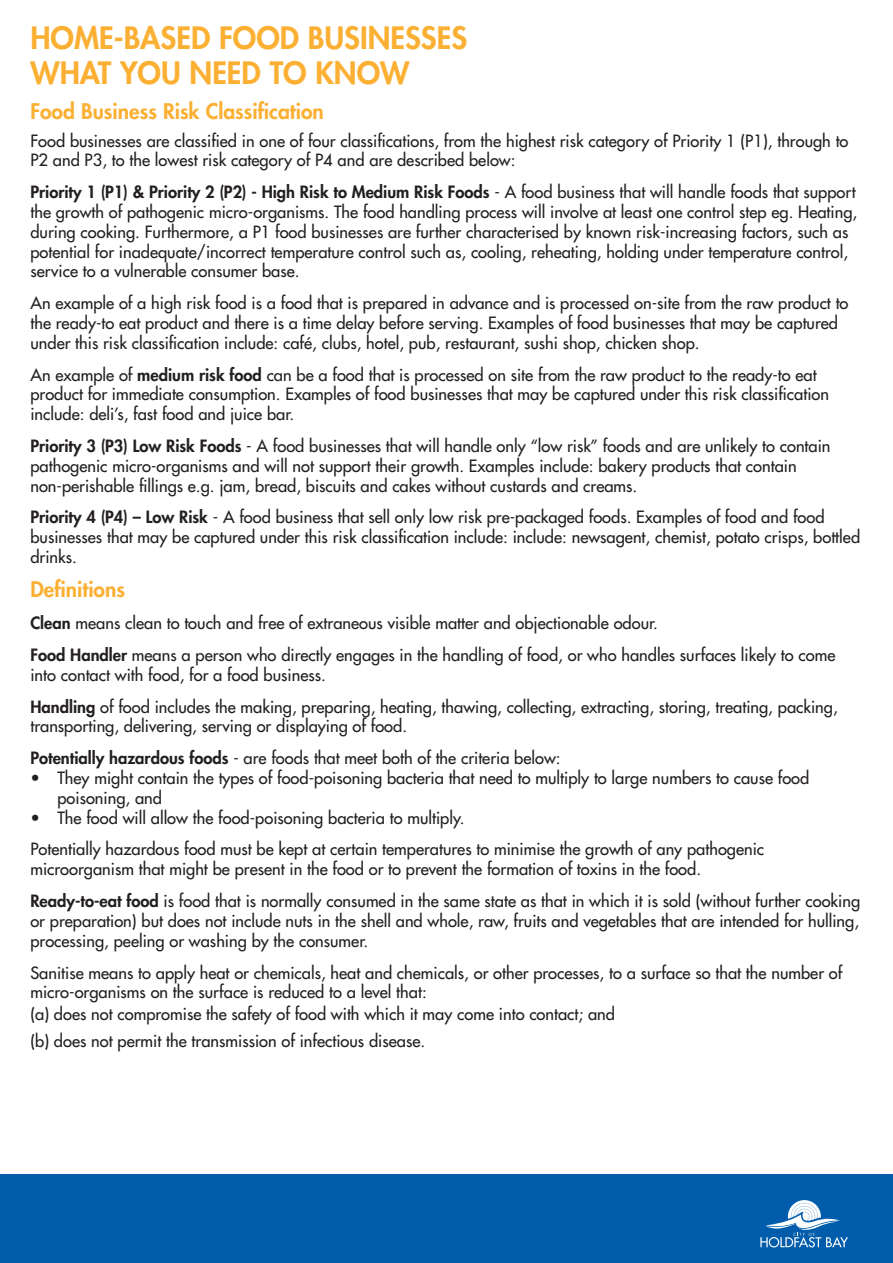
<style>
.page{position:relative;width:893px;height:1263px;background:#fff}
.page>*{position:absolute;margin:0;border:0;box-sizing:border-box;transform-origin:0 0}
.t1{font:800 30px/34.5px "Futura Std";color:#fbb033}
.t2{font:800 21px "Futura Std";color:#fbb033}
.t3{font:500 16.5px/19.8px "Futura Std";color:#231f20}
.s1{font-weight:800}
</style>
<div class="page">
<div style="left:0;top:1174px;width:893px;height:89px;background:#015dab"></div>
<svg style="left:760px;top:1200px;width:88px;height:47px"></svg>
<p class="t1" style="left:30px;top:21px;width:438px">HOME-BASED FOOD BUSINESSES<br>WHAT YOU NEED TO KNOW</p>
<p class="t2" style="left:30px;top:98px;width:295px">Food Business Risk Classification</p>
<p class="t3" style="left:30px;top:131px;width:820px">Food businesses are classified in one of four classifications, from the highest risk category of Priority 1 (P1), through to<br>P2 and P3, to the lowest risk category of P4 and are described below:</p>
<p class="t3" style="left:30px;top:182px;width:828px"><span class="s1">Priority 1 (P1) &amp; Priority 2 (P2) - High Risk to Medium Risk Foods</span> - A food business that will handle foods that support the growth of pathogenic micro-organisms. The food handling process will involve at least one control step eg. Heating, during cooking. Furthermore, a P1 food businesses are further characterised by known risk-increasing factors, such as potential for inadequate/incorrect temperature control such as, cooling, reheating, holding under temperature control, service to a vulnerable consumer base.</p>
<p class="t3" style="left:30px;top:293px;width:820px">An example of a high risk food is a food that is prepared in advance and is processed on-site from the raw product to the ready-to eat product and there is a time delay before serving. Examples of food businesses that may be captured under this risk classification include: café, clubs, hotel, pub, restaurant, sushi shop, chicken shop.</p>
<p class="t3" style="left:30px;top:365px;width:800px">An example of <span class="s1">medium risk food</span> can be a food that is processed on site from the raw product to the ready-to eat product for immediate consumption. Examples of food businesses that may be captured under this risk classification include: deli’s, fast food and juice bar.</p>
<p class="t3" style="left:30px;top:436px;width:802px"><span class="s1">Priority 3 (P3) Low Risk Foods</span> - A food businesses that will handle only “low risk” foods and are unlikely to contain pathogenic micro-organisms and will not support their growth. Examples include: bakery products that contain non-perishable fillings e.g. jam, bread, biscuits and cakes without custards and creams.</p>
<p class="t3" style="left:30px;top:507px;width:831px"><span class="s1">Priority 4 (P4) – Low Risk</span> - A food business that sell only low risk pre-packaged foods. Examples of food and food businesses that may be captured under this risk classification include: include: newsagent, chemist, potato crisps, bottled drinks.</p>
<p class="t2" style="left:30px;top:576px;width:96px">Definitions</p>
<p class="t3" style="left:30px;top:613px;width:629px"><span class="s1">Clean</span> means clean to touch and free of extraneous visible matter and objectionable odour.</p>
<p class="t3" style="left:30px;top:645px;width:806px"><span class="s1">Food Handler</span> means a person who directly engages in the handling of food, or who handles surfaces likely to come into contact with food, for a food business.</p>
<p class="t3" style="left:30px;top:697px;width:809px"><span class="s1">Handling</span> of food includes the making, preparing, heating, thawing, collecting, extracting, storing, treating, packing, transporting, delivering, serving or displaying of food.</p>
<p class="t3" style="left:30px;top:748px;width:532px"><span class="s1">Potentially hazardous foods</span> - are foods that meet both of the criteria below:</p>
<p class="t3" style="left:57px;top:768px;width:753px;text-indent:-27px">• They might contain the types of food-poisoning bacteria that need to multiply to large numbers to cause food poisoning, and</p>
<p class="t3" style="left:30px;top:808px;width:436px">• The food will allow the food-poisoning bacteria to multiply.</p>
<p class="t3" style="left:30px;top:839px;width:735px">Potentially hazardous food must be kept at certain temperatures to minimise the growth of any pathogenic microorganism that might be present in the food or to prevent the formation of toxins in the food.</p>
<p class="t3" style="left:30px;top:891px;width:831px;text-align:justify"><span class="s1">Ready-to-eat food</span> is food that is normally consumed in the same state as that in which it is sold (without further cooking or preparation) but does not include nuts in the shell and whole, raw, fruits and vegetables that are intended for hulling, processing, peeling or washing by the consumer.</p>
<p class="t3" style="left:30px;top:962px;width:813px">Sanitise means to apply heat or chemicals, heat and chemicals, or other processes, to a surface so that the number of micro-organisms on the surface is reduced to a level that:</p>
<p class="t3" style="left:30px;top:1004px;width:586px">(a) does not compromise the safety of food with which it may come into contact; and</p>
<p class="t3" style="left:30px;top:1031px;width:396px">(b) does not permit the transmission of infectious disease.</p>
</div>
